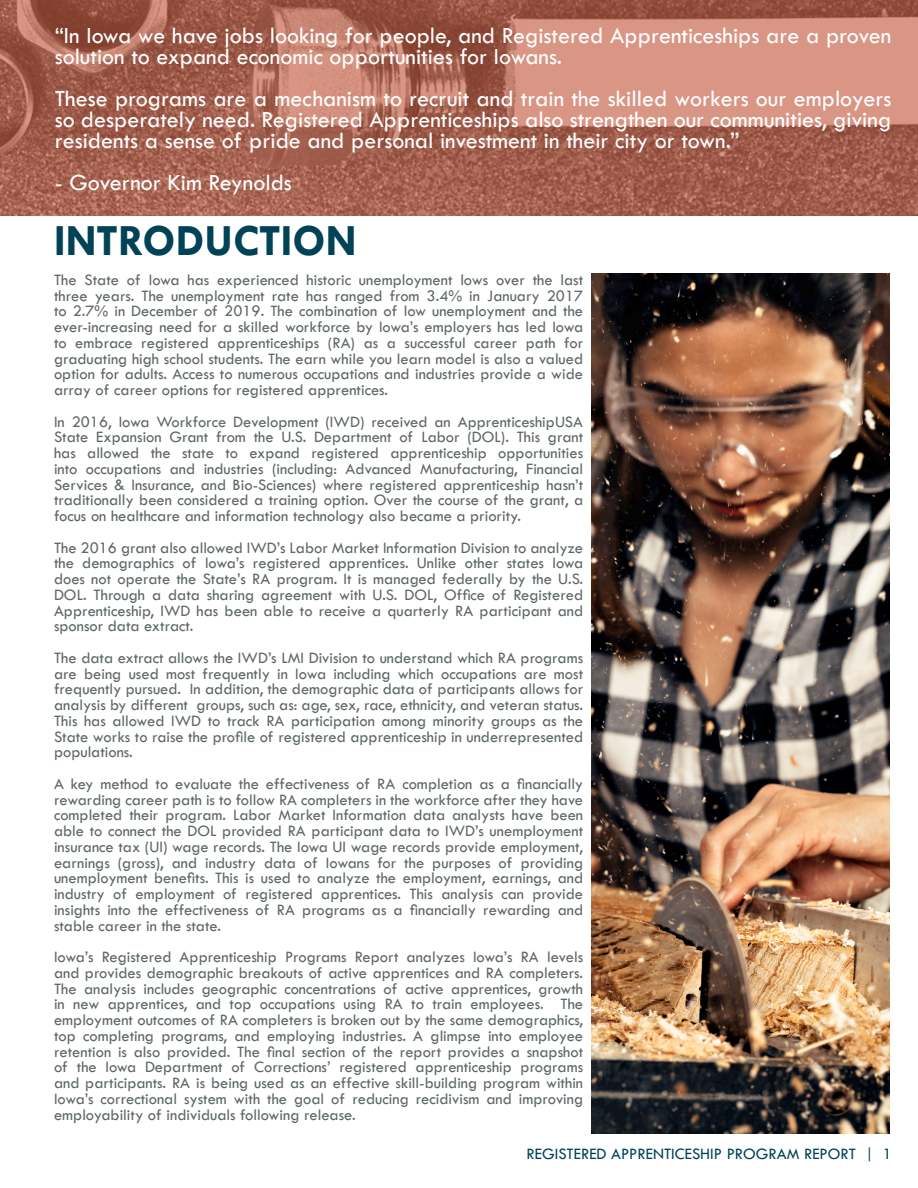
<style>
.page{position:relative;width:918px;height:1188px;background:#fff}
.page>*{position:absolute;margin:0;border:0;box-sizing:border-box;transform-origin:0 0}
.Headers{font:700 45px "Tw Cen";color:#014257}
.t1{font:24px/21px "Tw Cen";color:#fff}
.t2{font:16.5px/15.8px "Tw Cen";color:#5e6863;text-align:justify}
.t3{font:16.5px "Tw Cen";color:#014257}
</style>
<div class="page">
<img style="left:0;top:0;width:918px;height:216px">
<img style="left:592px;top:273px;width:298px;height:861px">
<p class="t1" style="left:55px;top:25px;width:838px">“In Iowa we have jobs looking for people, and Registered Apprenticeships are a proven solution to expand economic opportunities for Iowans.</p>
<p class="t1" style="left:55px;top:88px;width:838px;text-align:justify">These programs are a mechanism to recruit and train the skilled workers our employers so desperately need. Registered Apprenticeships also strengthen our communities, giving residents a sense of pride and personal investment in their city or town.”</p>
<p class="t1" style="left:55px;top:172px;width:239px">- Governor Kim Reynolds</p>
<p class="Headers" style="left:54px;top:213px;width:304px">INTRODUCTION</p>
<p class="t2" style="left:54px;top:272px;width:531px">The State of Iowa has experienced historic unemployment lows over the last three years. The unemployment rate has ranged from 3.4% in January 2017 to 2.7% in December of 2019. The combination of low unemployment and the ever-increasing need for a skilled workforce by Iowa’s employers has led Iowa to embrace registered apprenticeships (RA) as a successful career path for graduating high school students. The earn while you learn model is also a valued option for adults. Access to numerous occupations and industries provide a wide array of career options for registered apprentices.</p>
<p class="t2" style="left:54px;top:414px;width:531px">In 2016, Iowa Workforce Development (IWD) received an ApprenticeshipUSA State Expansion Grant from the U.S. Department of Labor (DOL). This grant has allowed the state to expand registered apprenticeship opportunities into occupations and industries (including: Advanced Manufacturing, Financial Services &amp; Insurance, and Bio-Sciences) where registered apprenticeship hasn’t traditionally been considered a training option. Over the course of the grant, a focus on healthcare and information technology also became a priority.</p>
<p class="t2" style="left:54px;top:540px;width:531px">The 2016 grant also allowed IWD’s Labor Market Information Division to analyze the demographics of Iowa’s registered apprentices. Unlike other states Iowa does not operate the State’s RA program. It is managed federally by the U.S.<br>DOL. Through a data sharing agreement with U.S. DOL, Office of Registered Apprenticeship, IWD has been able to receive a quarterly RA participant and sponsor data extract.</p>
<p class="t2" style="left:54px;top:650px;width:531px">The data extract allows the IWD’s LMI Division to understand which RA programs are being used most frequently in Iowa including which occupations are most frequently pursued. In addition, the demographic data of participants allows for analysis by different groups, such as: age, sex, race, ethnicity, and veteran status.<br>This has allowed IWD to track RA participation among minority groups as the State works to raise the profile of registered apprenticeship in underrepresented populations.</p>
<p class="t2" style="left:54px;top:776px;width:531px">A key method to evaluate the effectiveness of RA completion as a financially rewarding career path is to follow RA completers in the workforce after they have completed their program. Labor Market Information data analysts have been able to connect the DOL provided RA participant data to IWD’s unemployment insurance tax (UI) wage records. The Iowa UI wage records provide employment, earnings (gross), and industry data of Iowans for the purposes of providing unemployment benefits. This is used to analyze the employment, earnings, and industry of employment of registered apprentices. This analysis can provide insights into the effectiveness of RA programs as a financially rewarding and stable career in the state.</p>
<p class="t2" style="left:54px;top:949px;width:531px">Iowa’s Registered Apprenticeship Programs Report analyzes Iowa’s RA levels and provides demographic breakouts of active apprentices and RA completers.<br>The analysis includes geographic concentrations of active apprentices, growth in new apprentices, and top occupations using RA to train employees. The employment outcomes of RA completers is broken out by the same demographics, top completing programs, and employing industries. A glimpse into employee retention is also provided. The final section of the report provides a snapshot of the Iowa Department of Corrections’ registered apprenticeship programs and participants. RA is being used as an effective skill-building program within Iowa’s correctional system with the goal of reducing recidivism and improving employability of individuals following release.</p>
<p class="t3" style="left:527px;top:1144px;width:367px">REGISTERED APPRENTICESHIP PROGRAM REPORT | 1</p>
</div>
